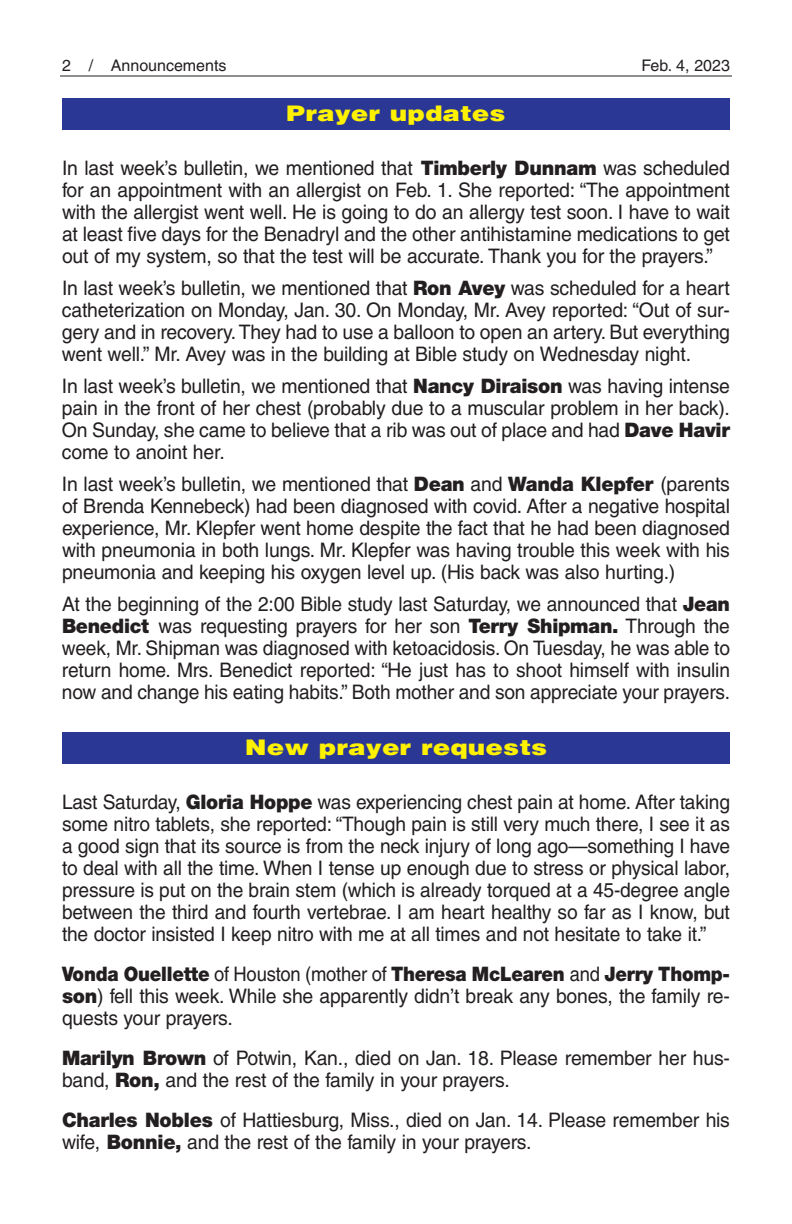
<style>
.page{position:relative;width:792px;height:1224px;background:#fff}
.page>*{position:absolute;margin:0;border:0;box-sizing:border-box;transform-origin:0 0}
.t1{font:900 22px "Helvetica";color:#fff200;scale:1.2 1}
.t2{font:20px/22px "Helvetica";letter-spacing:-.01em;color:#231f20;text-align:justify}
.t3{font:20px/22px "Helvetica";letter-spacing:-.01em;color:#231f20;text-align:justify;scale:.96 1}
.t4{font:900 20px "Helvetica Neue";letter-spacing:-.015em;color:#231f20;scale:.92 1}
.t5{font:16px "Helvetica";color:#231f20}
.s1{font-family:"Helvetica Neue";font-weight:900}
.s2{font-family:"Helvetica";font-weight:400}
</style>
<div class="page">
<hr style="left:60px;top:76px;width:672px;height:1px;background:#231f20">
<div style="left:62px;top:98px;width:668px;height:32px;background:#2b3795"></div>
<div style="left:62px;top:732px;width:668px;height:32px;background:#2b3795"></div>
<p class="t5" style="left:62px;top:60px;width:166px">2 / Announcements</p>
<p class="t5" style="left:641px;top:60px;width:90px">Feb. 4, 2023</p>
<p class="t1" style="left:286px;top:98px;width:184px">Prayer updates</p>
<p class="t2" style="left:62px;top:159px;width:670px">In last week’s bulletin, we mentioned that <span class="s1">Timberly Dunnam</span> was scheduled for an appointment with an allergist on Feb. 1. She reported: “The appointment with the allergist went well. He is going to do an allergy test soon. I have to wait at least five days for the Benadryl and the other antihistamine medications to get out of my system, so that the test will be accurate. Thank you for the prayers.”</p>
<p class="t2" style="left:62px;top:279px;width:670px">In last week’s bulletin, we mentioned that <span class="s1">Ron Avey</span> was scheduled for a heart catheterization on Monday, Jan. 30. On Monday, Mr. Avey reported: “Out of sur&shy;gery and in recovery.They had to use a balloon to open an artery. But everything went well.” Mr. Avey was in the building at Bible study on Wednesday night.</p>
<p class="t2" style="left:62px;top:377px;width:670px">In last week’s bulletin, we mentioned that <span class="s1">Nancy Diraison</span> was having intense pain in the front of her chest (probably due to a muscular problem in her back).<br>On Sunday, she came to believe that a rib was out of place and had <span class="s1">Dave Havir </span>come to anoint her.</p>
<p class="t2" style="left:62px;top:475px;width:670px">In last week’s bulletin, we mentioned that <span class="s1">Dean</span> and <span class="s1">Wanda Klepfer</span> (parents of Brenda Kennebeck) had been diagnosed with covid. After a negative hospital experience, Mr. Klepfer went home despite the fact that he had been diagnosed with pneumonia in both lungs. Mr. Klepfer was having trouble this week with his pneumonia and keeping his oxygen level up. (His back was also hurting.)</p>
<p class="t3" style="left:62px;top:595px;width:697px">At the beginning of the 2:00 Bible study last Saturday, we announced that <span class="s1">Jean Benedict</span> was requesting prayers for her son <span class="s1">Terry Shipman.</span> Through the week, Mr. Shipman was diagnosed with ketoacidosis. On Tuesday, he was able to return home. Mrs. Benedict reported: “He just has to shoot himself with insulin now and change his eating habits.” Both mother and son appreciate your prayers.</p>
<p class="t1" style="left:245px;top:732px;width:254px">New prayer requests</p>
<p class="t3" style="left:62px;top:793px;width:697px">Last Saturday, <span class="s1">Gloria Hoppe</span> was experiencing chest pain at home. After taking some nitro tablets, she reported: “Though pain is still very much there, I see it as a good sign that its source is from the neck injury of long ago—something I have to deal with all the time. When I tense up enough due to stress or physical labor, pressure is put on the brain stem (which is already torqued at a 45-degree angle between the third and fourth vertebrae. I am heart healthy so far as I know, but the doctor insisted I keep nitro with me at all times and not hesitate to take it.”</p>
<p class="t4" style="left:62px;top:967px;width:728px">Vonda Ouellette <span class="s2">of Houston (mother of</span> Theresa McLearen <span class="s2">and</span> Jerry Thomp-</p>
<p class="t2" style="left:62px;top:987px;width:670px"><span class="s1">son</span>) fell this week. While she apparently didn’t break any bones, the family re&shy;quests your prayers.</p>
<p class="t2" style="left:62px;top:1049px;width:670px"><span class="s1">Marilyn Brown</span> of Potwin, Kan., died on Jan. 18. Please remember her hus&shy;band, <span class="s1">Ron,</span> and the rest of the family in your prayers.</p>
<p class="t2" style="left:62px;top:1111px;width:670px"><span class="s1">Charles Nobles</span> of Hattiesburg, Miss., died on Jan. 14. Please remember his wife, <span class="s1">Bonnie,</span> and the rest of the family in your prayers.</p>
</div>
